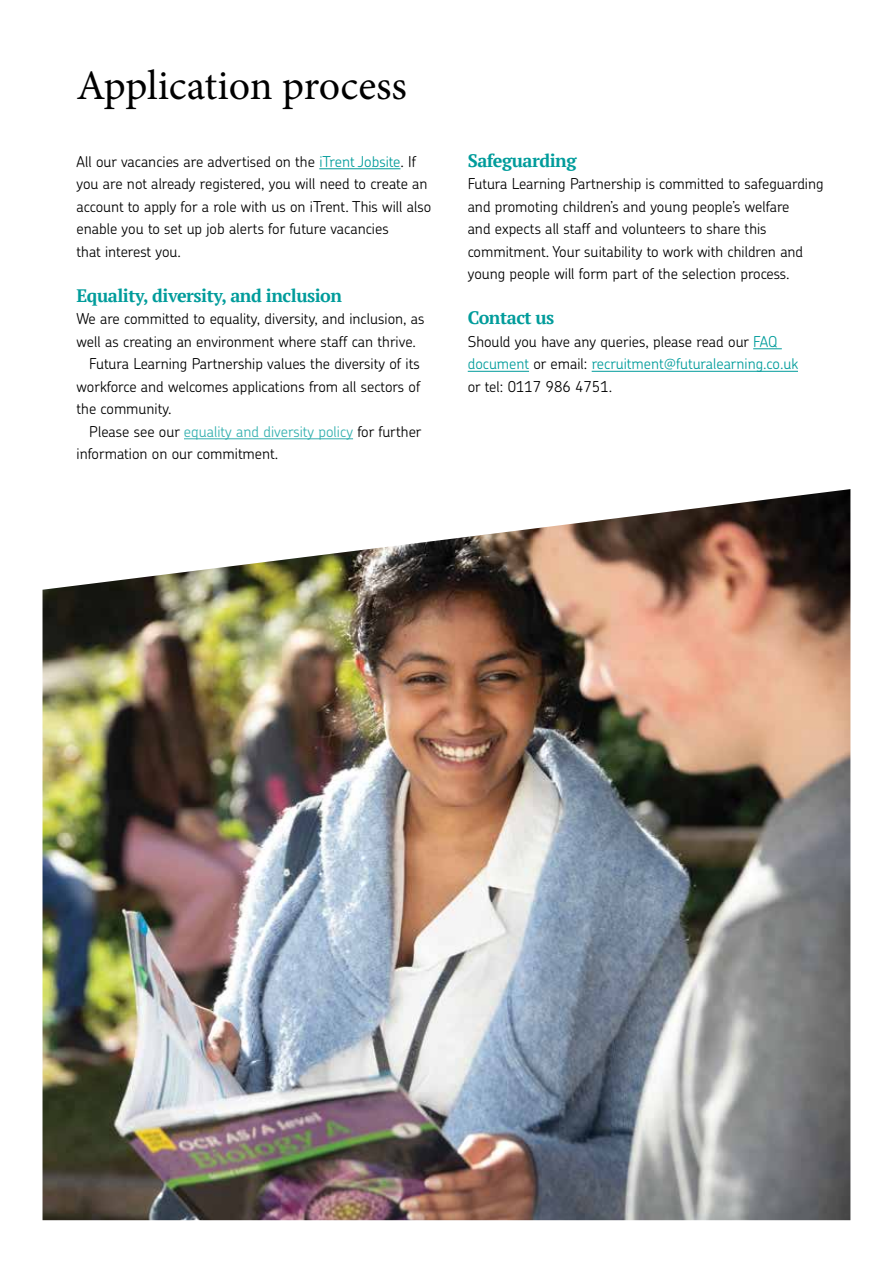
<style>
.page{position:relative;width:893px;height:1263px;background:#fff}
.page>*{position:absolute;margin:0;border:0;box-sizing:border-box;transform-origin:0 0}
.t1{font:42px "Minion Pro";color:#000}
.t2{font:700 18px "PT Serif";letter-spacing:-.025em;color:#009c9b}
.t3{font:300 15px/22.5px "Chevin Pro";color:#000}
.t4{font:300 15px "Chevin Pro";color:#33b0af}
.s1{color:#009c9b}
.s2{color:#000}
</style>
<div class="page">
<hr style="left:319px;top:168px;width:81px;height:1px;background:#009c9b">
<hr style="left:184px;top:438px;width:169px;height:1px;background:#33b0af">
<svg style="left:753px;top:348px;width:29px;height:1px"></svg>
<hr style="left:468px;top:371px;width:61px;height:1px;background:#009c9b">
<hr style="left:592px;top:371px;width:206px;height:1px;background:#009c9b">
<img style="left:43px;top:489px;width:807px;height:731px">
<h1 class="t1" style="left:77px;top:57px;width:332px">Application process</h1>
<p class="t3" style="left:77px;top:149px;width:356px">All our vacancies are advertised on the <span class="s1">iTrent Jobsite</span>. If you are not already registered, you will need to create an account to apply for a role with us on iTrent. This will also enable you to set up job alerts for future vacancies<br>that interest you.</p>
<p class="t2" style="left:77px;top:283px;width:267px">Equality, diversity, and inclusion</p>
<p class="t3" style="left:77px;top:307px;width:350px">We are committed to equality, diversity, and inclusion, as</p>
<p class="t3" style="left:77px;top:329px;width:341px">well as creating an environment where staff can thrive.</p>
<p class="t3" style="left:89px;top:352px;width:332px">Futura Learning Partnership values the diversity of its</p>
<p class="t3" style="left:77px;top:374px;width:345px">workforce and welcomes applications from all sectors of</p>
<p class="t3" style="left:77px;top:397px;width:97px">the community.</p>
<p class="t4" style="left:89px;top:421px;width:334px"><span class="s2">Please see our</span> equality and diversity policy <span class="s2">for further</span></p>
<p class="t3" style="left:77px;top:442px;width:203px">information on our commitment.</p>
<p class="t2" style="left:468px;top:148px;width:110px">Safeguarding</p>
<p class="t3" style="left:468px;top:172px;width:357px">Futura Learning Partnership is committed to safeguarding and promoting children’s and young people’s welfare<br>and expects all staff and volunteers to share this commitment. Your suitability to work with children and young people will form part of the selection process.</p>
<p class="t2" style="left:468px;top:306px;width:88px">Contact us</p>
<p class="t3" style="left:468px;top:329px;width:332px">Should you have any queries, please read our <span class="s1">FAQ document</span> or email: <span class="s1">recruitment@futuralearning.co.uk </span>or tel: 0117 986 4751.</p>
</div>
